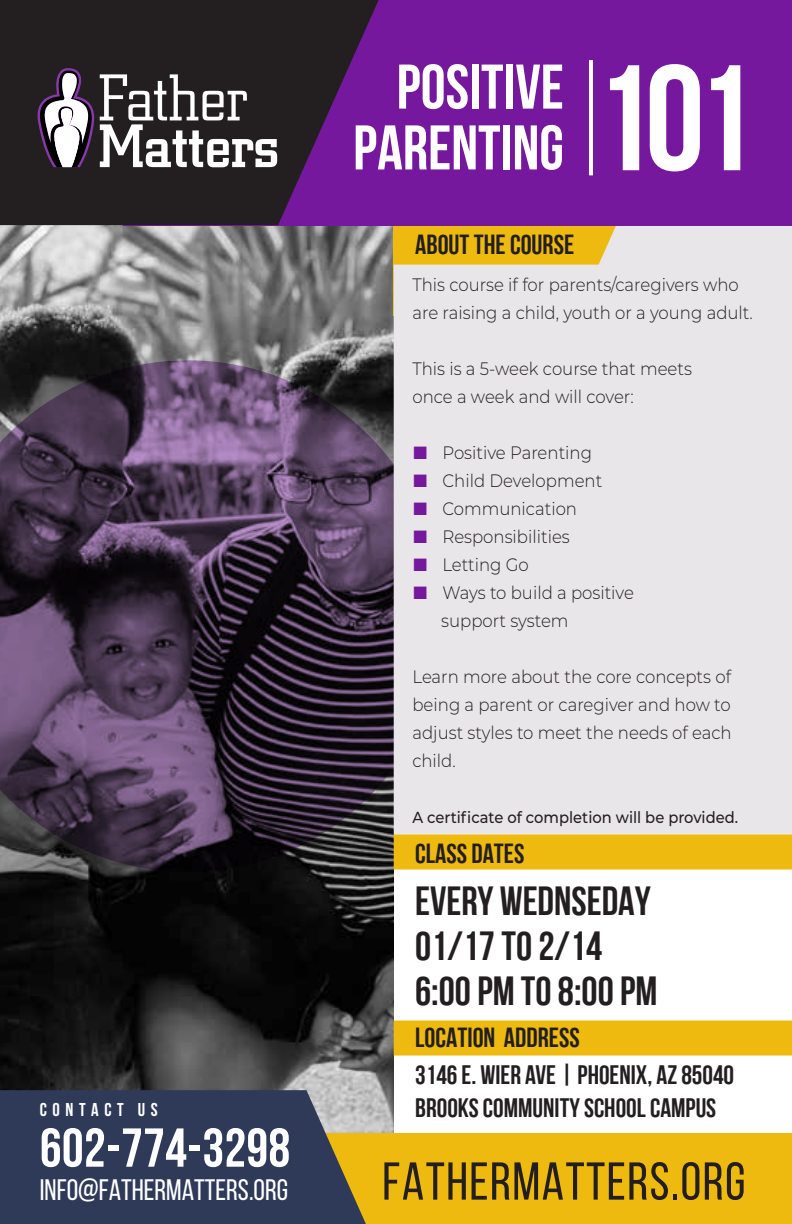
<style>
.page{position:relative;width:792px;height:1224px;background:#fff}
.page>*{position:absolute;margin:0;border:0;box-sizing:border-box;transform-origin:0 0}
.t1{font:700 150px "Bebas Neue";color:#fff}
.t2{font:700 63px/60.8px "Bebas Neue";color:#fff;text-align:right}
.t3{font:700 54.6px "Bebas Neue";letter-spacing:.005em;color:#fff}
.t4{font:53.2px "Bebas Neue";letter-spacing:.025em;color:#231f20}
.t5{font:40.6px/45px "Bebas Neue";color:#231f20}
.t6{font:29.6px "Bebas Neue";color:#fff}
.t7{font:27.6px "Bebas Neue";color:#231f20}
.t8{font:26.6px/32.6px "Bebas Neue";color:#231f20}
.t9{font:700 18.6px "Bebas Neue";letter-spacing:.3em;color:#fff}
.t10{font:300 18px/28px "Montserrat";color:#231f20;scale:.92 1}
.t11{font:500 16px "Montserrat";color:#231f20;scale:.92 1}
.s1{color:#76189e}
</style>
<div class="page">
<img style="left:0;top:225px;width:394px;height:908px">
<svg style="left:0;top:360px;width:394px;height:512px;background:#46374c"></svg>
<div style="left:394px;top:1021px;width:398px;height:35px;background:#efba0f"></div>
<div style="left:284px;top:1133px;width:508px;height:91px;background:#efba0f"></div>
<div style="left:394px;top:225px;width:398px;height:609px;background:#e8e6e8"></div>
<div style="left:124px;top:0;width:668px;height:225px;background:#76189e"></div>
<svg style="left:0;top:0;width:379px;height:225px;fill:#231f20"></svg>
<svg style="left:0;top:1090px;width:366px;height:134px;background:#3b445b"></svg>
<div style="left:394px;top:834px;width:398px;height:36px;background:#efba0f"></div>
<svg style="left:100px;top:74px;width:177px;height:93px;background:#676565"></svg>
<svg style="left:37px;top:68px;width:57px;height:99px"></svg>
<hr style="left:589px;top:60px;width:4px;height:115px;background:#fff">
<p class="t9" style="left:40px;top:1100px;width:119px">CONTACT US</p>
<h3 class="t3" style="left:40px;top:1118px;width:252px">602-774-3298</h3>
<h3 class="t6" style="left:40px;top:1173px;width:250px">INFO@FATHERMATTERS.ORG</h3>
<h2 class="t2" style="left:353px;top:56px;width:212px">POSITIVE<br>PARENTING</h2>
<h1 class="t1" style="left:594px;top:36px;width:162px">101</h1>
<h3 class="t7" style="left:415px;top:229px;width:161px">ABOUT THE COURSE</h3>
<p class="t10" style="left:412px;top:270px;width:372px">This course if for parents/caregivers who are raising a child, youth or a young adult.</p>
<p class="t10" style="left:412px;top:354px;width:305px">This is a 5-week course that meets once a week and will cover:</p>
<p class="t10" style="left:414px;top:438px;width:196px"><span class="s1">■</span> Positive Parenting</p>
<p class="t10" style="left:414px;top:466px;width:207px"><span class="s1">■</span> Child Development</p>
<p class="t10" style="left:414px;top:494px;width:179px"><span class="s1">■</span> Communication</p>
<p class="t10" style="left:414px;top:522px;width:171px"><span class="s1">■</span> Responsibilities</p>
<p class="t10" style="left:414px;top:550px;width:127px"><span class="s1">■</span> Letting Go</p>
<p class="t10" style="left:441px;top:578px;width:211px;text-indent:-28px"><span class="s1">■</span> Ways to build a positive support system</p>
<p class="t10" style="left:412px;top:662px;width:349px;text-align:justify">Learn more about the core concepts of being a parent or caregiver and how to adjust styles to meet the needs of each child.</p>
<p class="t11" style="left:412px;top:806px;width:355px">A certificate of completion will be provided.</p>
<h3 class="t7" style="left:415px;top:838px;width:111px">CLASS DATES</h3>
<h3 class="t5" style="left:415px;top:878px;width:244px">EVERY WEDNSEDAY<br>01/17 TO 2/14<br>6:00 PM TO 8:00 PM</h3>
<h3 class="t7" style="left:415px;top:1022px;width:166px">LOCATION ADDRESS</h3>
<h3 class="t8" style="left:415px;top:1059px;width:320px">3146 E. WIER AVE | PHOENIX, AZ 85040<br>BROOKS COMMUNITY SCHOOL CAMPUS</h3>
<h3 class="t4" style="left:382px;top:1152px;width:365px">FATHERMATTERS.ORG</h3>
</div>
